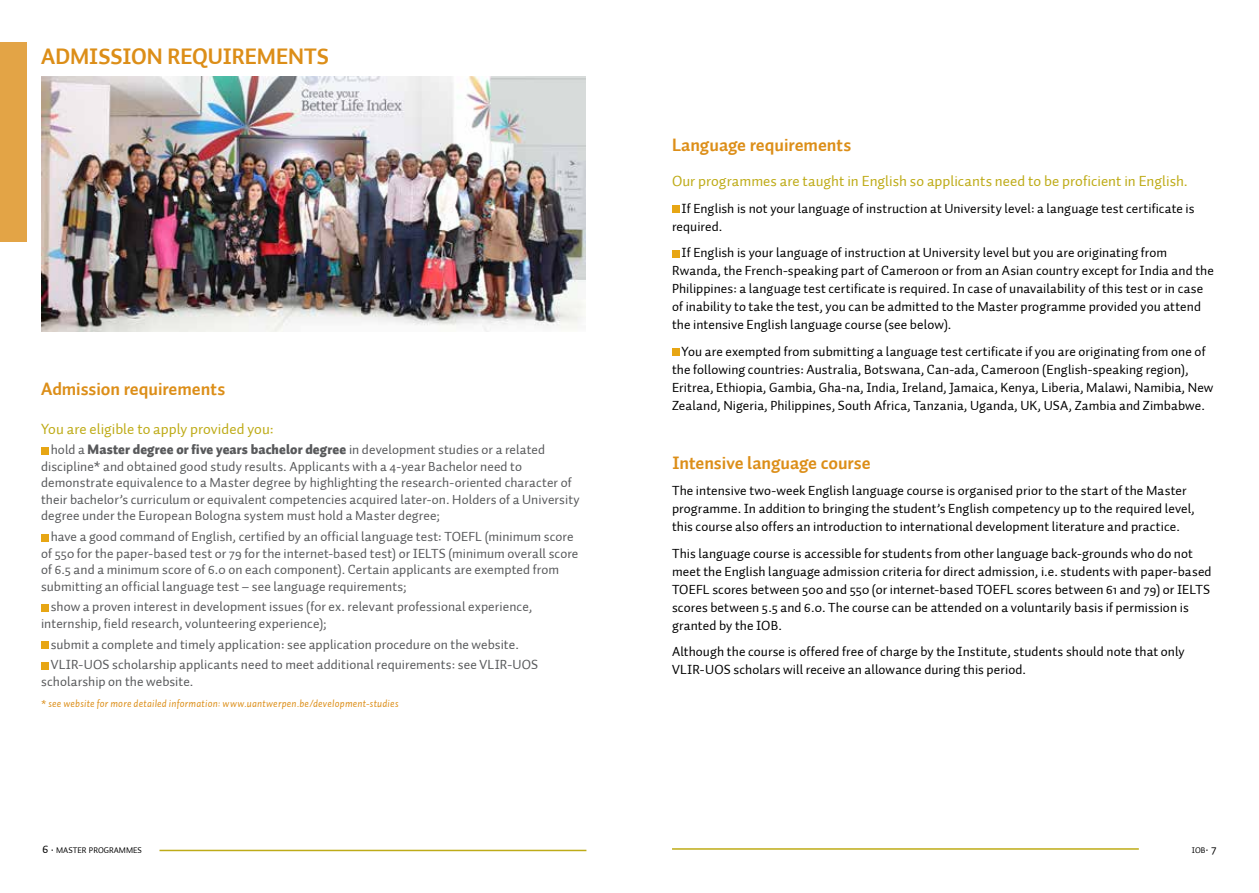
<style>
.page{position:relative;width:1259px;height:893px;background:#fff}
.page>*{position:absolute;margin:0;border:0;box-sizing:border-box;transform-origin:0 0}
.t1{font:700 22.5px "Auto 1";color:#dc8e18}
.t2{font:700 18px "Auto 1";letter-spacing:-.005em;color:#dc8e18}
.t3{font:15px "Auto 1";letter-spacing:.005em;color:#beab17}
.t4{font:13.5px/18px "Auto 1";letter-spacing:.005em;color:#000}
.t5{font:13.5px/16.5px "Auto 1";letter-spacing:.005em;color:#58595b}
.t6{font:italic 10.5px "Auto 1";letter-spacing:.02em;color:#dc8e18}
.t7{font:8.4px "Auto 1";color:#000}
.s1{font-weight:900}
.s2{font-size:12px}
</style>
<div class="page">
<hr style="left:672px;top:848px;width:466px;height:2px;background:#beab17">
<hr style="left:159px;top:850px;width:427px;height:1px;background:#beab17">
<img style="left:42px;top:77px;width:543px;height:255px">
<div style="left:672px;top:206px;width:7px;height:7px;background:#e7a614"></div>
<div style="left:672px;top:250px;width:7px;height:7px;background:#e7a614"></div>
<div style="left:672px;top:349px;width:7px;height:7px;background:#e7a614"></div>
<div style="left:41px;top:447px;width:7px;height:7px;background:#e7a614"></div>
<div style="left:41px;top:534px;width:7px;height:7px;background:#e7a614"></div>
<div style="left:41px;top:604px;width:7px;height:7px;background:#e7a614"></div>
<div style="left:41px;top:642px;width:7px;height:7px;background:#e7a614"></div>
<div style="left:41px;top:662px;width:7px;height:7px;background:#e7a614"></div>
<div style="left:0;top:43px;width:27px;height:199px;background:#e3a446"></div>
<h1 class="t1" style="left:41px;top:42px;width:28px">Admissio</h1>
<h1 class="t1" style="left:147px;top:42px;width:113px">n requireme</h1>
<h1 class="t1" style="left:288px;top:42px;width:29px">nts</h1>
<h2 class="t2" style="left:41px;top:377px;width:186px">Admission requirements</h2>
<p class="t3" style="left:41px;top:419px;width:234px">You are eligible to apply provided you:</p>
<p class="t5" style="left:41px;top:442px;width:540px;text-indent:10px">hold a <span class="s1">Master degree or five years bachelor degree</span> in development studies or a related discipline* and obtained good study results. Applicants with a 4-year Bachelor need to demonstrate equivalence to a Master degree by highlighting the research-oriented character of their bachelor’s curriculum or equivalent competencies acquired later-on. Holders of a University degree under the European Bologna system must hold a Master degree;</p>
<p class="t5" style="left:41px;top:528px;width:534px;text-indent:10px">have a good command of English, certified by an official language test: TOEFL (minimum score of 550 for the paper-based test or 79 for the internet-based test) or IELTS</p>
<p class="t5" style="left:41px;top:545px;width:539px;text-indent:407px">(minimum overall score of 6.5 and a minimum score of 6.0 on each component). Certain applicants are exempted from submitting an official language test – see language requirements;</p>
<p class="t5" style="left:41px;top:599px;width:493px;text-indent:10px">show a proven interest in development issues (for ex. relevant professional experience, internship, field research, volunteering experience);</p>
<p class="t5" style="left:51px;top:634px;width:470px;line-height:20.7px">submit a complete and timely application: see application procedure on the website.<br>VLIR</p>
<p class="t5" style="left:79px;top:657px;width:15px">-UOS</p>
<p class="t5" style="left:112px;top:657px;width:376px">scholarship applicants need to meet additional requirements: see VLIR</p>
<p class="t5" style="left:507px;top:657px;width:15px">-UOS</p>
<p class="t5" style="left:41px;top:673px;width:154px">scholarship on the website.</p>
<p class="t6" style="left:41px;top:697px;width:359px">* see website for more detailed information: www.uantwerpen.be/development-studies</p>
<h2 class="t2" style="left:672px;top:133px;width:181px">Language requirements</h2>
<p class="t3" style="left:672px;top:172px;width:517px">Our programmes are taught in English so applicants need to be proficient in English.</p>
<p class="t4" style="left:672px;top:199px;width:524px;text-indent:10px">If English is not your language of instruction at University level: a language test certificate is required.</p>
<p class="t4" style="left:672px;top:244px;width:543px;text-indent:10px">If English is your language of instruction at University level but you are originating from Rwanda, the French-speaking part of Cameroon or from an Asian country except for India and the Philippines: a language test certificate is required. In case of unavailability of this test or in case of inability to take the test, you can be admitted to the Master programme provided you attend the intensive English language course (see below).</p>
<p class="t4" style="left:672px;top:342px;width:543px;text-indent:10px">You are exempted from submitting a language test certificate if you are originating from one of the following countries: Australia, Botswana, Can-ada, Cameroon (English-speaking region), Eritrea, Ethiopia, Gambia, Gha-na, India, Ireland, Jamaica, Kenya, Liberia, Malawi, Namibia, N ew Zealand, Nigeria, Philippines, South Africa, Tanzania, Uganda, UK, USA, Zambia and Zimbabwe.</p>
<h2 class="t2" style="left:672px;top:451px;width:200px">Intensive language course</h2>
<p class="t4" style="left:672px;top:482px;width:524px">The intensive two-week English language course is organised prior to the start of the Master programme. In addition to bringing the student’s English competency up to the required level, this course also offers an introduction to international development literature and practice.</p>
<p class="t4" style="left:672px;top:544px;width:541px">This language course is accessible for students from other language back-grounds who do not meet the English language admission criteria for direct admission, i.e. students with paper-based TOEFL scores between 500 and 550 (or internet-based TOEFL scores between 61 and 79) or IELTS scores between 5.5 and 6.0. The course can be attended on a voluntarily basis if permission is granted by the IOB.</p>
<p class="t4" style="left:672px;top:643px;width:514px">Although the course is offered free of charge by the Institute, students should note that only<br>VLIR-UOS scholars will receive an allowance during this period.</p>
<p class="t7" style="left:43px;top:845px;width:101px"><span class="s2">6</span> <span class="s2">·</span> MASTER PROGRAMMES</p>
<p class="t7" style="left:1191px;top:845px;width:26px">IOB<span class="s2">·</span> <span class="s2">7</span></p>
</div>
